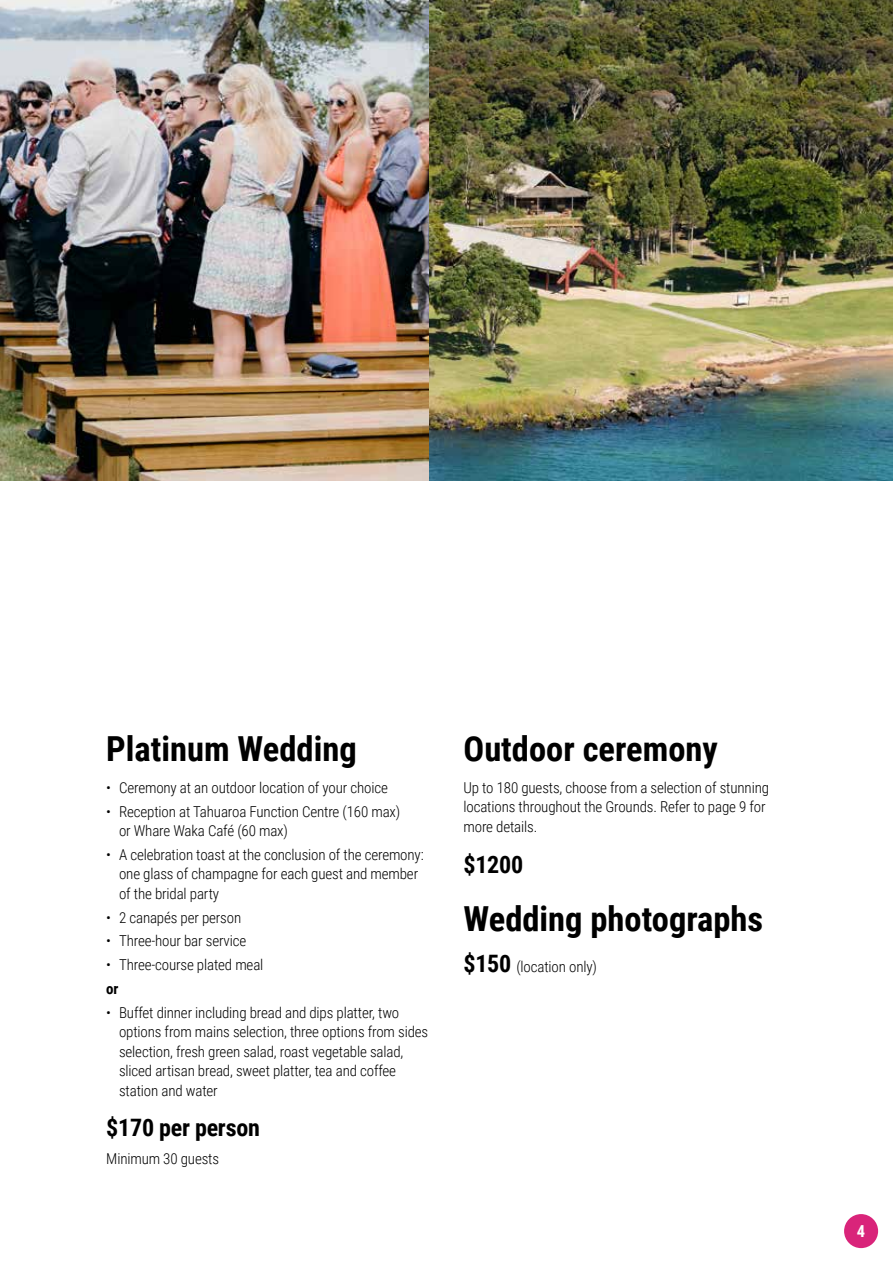
<style>
.page{position:relative;width:893px;height:1263px;background:#fff}
.page>*{position:absolute;margin:0;border:0;box-sizing:border-box;transform-origin:0 0}
.t1{font:700 34.5px "Roboto Condensed";color:#000}
.t2{font:700 24px "Roboto Condensed";letter-spacing:-.01em;color:#000}
.t3{font:700 16.5px "Roboto Condensed";color:#fff}
.t4{font:300 15px/19.5px "Roboto Condensed";letter-spacing:-.01em;color:#000}
.t5{font:700 15px "Roboto Condensed";color:#000}
.s1{font-weight:700;font-size:24px}
</style>
<div class="page">
<div style="left:844px;top:1214px;width:34px;height:34px;background:#d9247a;border-radius:50%"></div>
<img style="left:0;top:0;width:429px;height:480px">
<img style="left:429px;top:0;width:464px;height:480px">
<h1 class="t1" style="left:106px;top:724px;width:252px">Platinum Wedding</h1>
<p class="t4" style="left:106px;top:777px;width:283px">• Ceremony at an outdoor location of your choice</p>
<p class="t4" style="left:119px;top:801px;width:283px;text-indent:-13px">• Reception at Tahuaroa Function Centre (160 max) or Whare Waka Café (60 max)</p>
<p class="t4" style="left:119px;top:844px;width:306px;text-indent:-13px">• A celebration toast at the conclusion of the ceremony: one glass of champagne for each guest and member of the bridal party</p>
<p class="t4" style="left:106px;top:907px;width:136px">• 2 canapés per person</p>
<p class="t4" style="left:106px;top:931px;width:141px">• Three-hour bar service</p>
<p class="t4" style="left:106px;top:954px;width:159px">• Three-course plated meal</p>
<p class="t5" style="left:106px;top:978px;width:14px">or</p>
<p class="t4" style="left:119px;top:1002px;width:311px;text-indent:-13px">• Buffet dinner including bread and dips platter, two options from mains selection, three options from sides selection, fresh green salad, roast vegetable salad, sliced artisan bread, sweet platter, tea and coffee station and water</p>
<h2 class="t2" style="left:106px;top:1111px;width:155px">$170 per person</h2>
<p class="t4" style="left:106px;top:1149px;width:114px">Minimum 30 guests</p>
<h1 class="t1" style="left:463px;top:724px;width:256px">Outdoor ceremony</h1>
<p class="t4" style="left:463px;top:777px;width:307px">Up to 180 guests, choose from a selection of stunning locations throughout the Grounds. Refer to page 9 for more details.</p>
<h2 class="t2" style="left:463px;top:847px;width:61px">$1200</h2>
<h1 class="t1" style="left:463px;top:895px;width:301px">Wedding photographs</h1>
<p class="t4" style="left:463px;top:956px;width:135px"><span class="s1">$150</span> (location only)</p>
<p class="t3" style="left:857px;top:1219px;width:10px">4</p>
</div>
